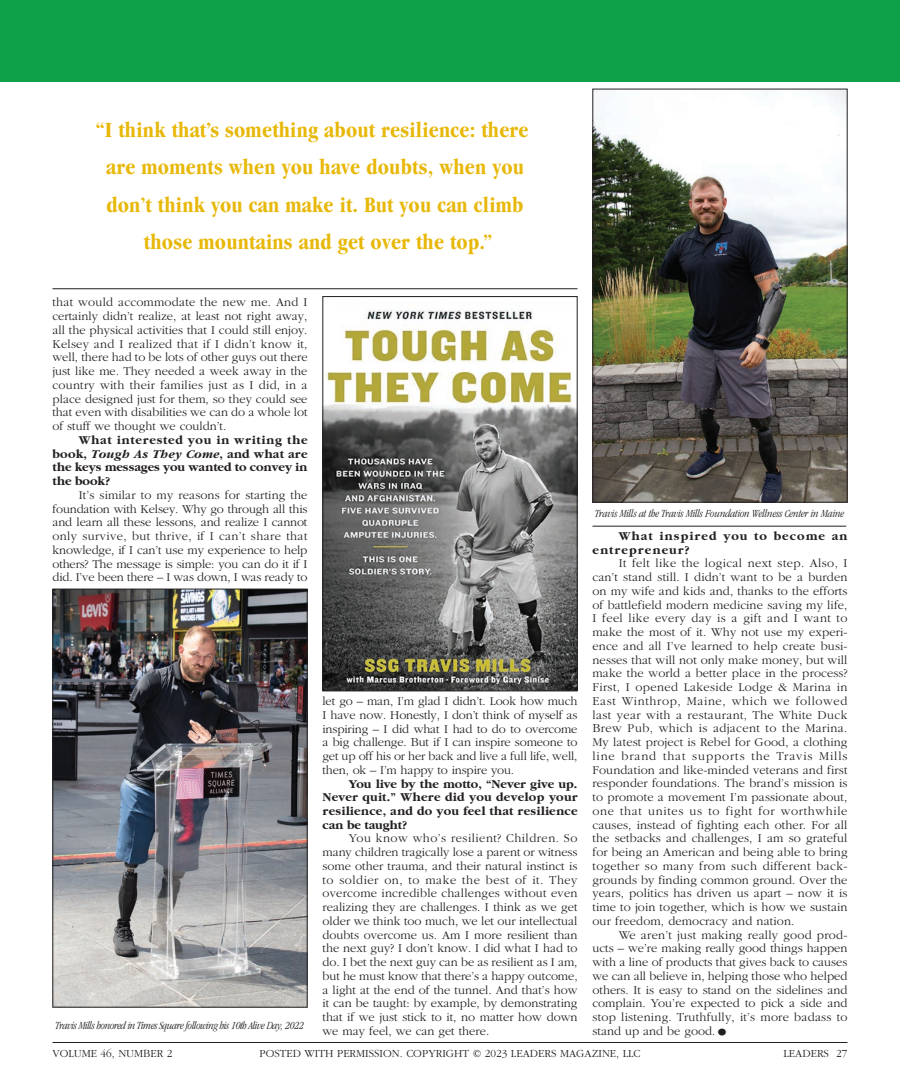
<style>
.page{position:relative;width:900px;height:1080px;background:#fff}
.page>*{position:absolute;margin:0;border:0;box-sizing:border-box;transform-origin:0 0}
.t1{font:700 condensed 22.5px/37.5px "Garamond";letter-spacing:.01em;color:#e8b809;text-align:center}
.t2{font:300 12.5px/13.8px "Garamond";color:#231f20;text-align:justify}
.t3{font:700 12.5px/13.8px "Garamond";letter-spacing:.02em;color:#231f20;text-align:justify}
.t4{font:700 12.5px/13.8px "Garamond";letter-spacing:.085em;color:#231f20}
.t5{font:300 11.25px "Garamond";color:#231f20}
.t6{font:italic 300 condensed 11.25px "Garamond";letter-spacing:-.03em;color:#231f20}
.t7{font:italic 300 condensed 11.25px "Garamond";letter-spacing:-.01em;color:#231f20}
.s1{font-style:italic}
.s2{font-size:22.5px}
</style>
<div class="page">
<div style="left:0;top:0;width:900px;height:81px;background:#0fa14a"></div>
<img style="left:324px;top:310px;width:252px;height:379px">
<div style="left:322px;top:296px;width:256px;height:395px;border:1px solid #231f20"></div>
<img style="left:54px;top:591px;width:252px;height:415px">
<div style="left:52px;top:589px;width:256px;height:419px;border:1px solid #231f20"></div>
<hr style="left:52px;top:288px;width:526px;height:1px;background:#231f20">
<img style="left:594px;top:91px;width:252px;height:409px">
<div style="left:592px;top:89px;width:256px;height:413px;border:1px solid #231f20"></div>
<hr style="left:592px;top:526px;width:254px;height:1px;background:#231f20">
<hr style="left:52px;top:1042px;width:796px;height:1px;background:#231f20">
<h1 class="t1" style="left:96px;top:111px;width:434px">“I think that’s something about resilience: there are moments when you have doubts, when you don’t think you can make it. But you can climb those mountains and get over the top.”</h1>
<p class="t2" style="left:52px;top:296px;width:257px">that would accommodate the new me. And I certainly didn’t realize, at least not right away, all the physical activities that I could still enjoy.<br>Kelsey and I realized that if I didn’t know it, well, there had to be lots of other guys out there just like me. They needed a week away in the country with their families just as I did, in a place designed just for them, so they could see that even with disabilities we can do a whole lot of stuff we thought we couldn’t.</p>
<p class="t3" style="left:52px;top:433px;width:257px;text-indent:26px">What interested you in writing the book, <span class="s1">Tough As They Come</span>, and what are the keys messages you wanted to convey in the book?</p>
<p class="t2" style="left:52px;top:488px;width:257px;text-indent:26px">It’s similar to my reasons for starting the foundation with Kelsey. Why go through all this and learn all these lessons, and realize I cannot only survive, but thrive, if I can’t share that knowledge, if I can’t use my experience to help others? The message is simple: you can do it if I did. I’ve been there – I was down, I was ready to</p>
<p class="t6" style="left:56px;top:1019px;width:250px">Travis Mills honored in Times Square following his 10th Alive Day, 2022</p>
<p class="t2" style="left:322px;top:694px;width:257px">let go – man, I’m glad I didn’t. Look how much I have now. Honestly, I don’t think of myself as inspiring – I did what I had to do to overcome a big challenge. But if I can inspire someone to get up off his or her back and live a full life, well, then, ok – I’m happy to inspire you.</p>
<p class="t3" style="left:322px;top:777px;width:257px;text-indent:26px">You live by the motto, “Never give up.<br>Never quit.” Where did you develop your resilience, and do you feel that resilience can be taught?</p>
<p class="t2" style="left:322px;top:832px;width:257px;text-indent:26px">You know who’s resilient? Children. So many children tragically lose a parent or witness some other trauma, and their natural instinct is to soldier on, to make the best of it. They overcome incredible challenges without even realizing they are challenges. I think as we get older we think too much, we let our intellectual doubts overcome us. Am I more resilient than the next guy? I don’t know. I did what I had to do. I bet the next guy can be as resilient as I am, but he must know that there’s a happy outcome, a light at the end of the tunnel. And that’s how it can be taught: by example, by demonstrating that if we just stick to it, no matter how down we may feel, we can get there.</p>
<p class="t7" style="left:595px;top:508px;width:251px">Travis Mills at the Travis Mills Foundation Wellness Center in Maine</p>
<p class="t4" style="left:593px;top:529px;width:257px;text-indent:26px">What inspired you to become an entrepreneur?</p>
<p class="t2" style="left:593px;top:557px;width:257px;text-indent:26px">It felt like the logical next step. Also, I can’t stand still. I didn’t want to be a burden on my wife and kids and, thanks to the efforts of battlefield modern medicine saving my life, I feel like every day is a gift and I want to make the most of it. Why not use my experi&shy;ence and all I’ve learned to help create busi&shy;nesses that will not only make money, but will make the world a better place in the process?<br>First, I opened Lakeside Lodge &amp; Marina in East Winthrop, Maine, which we followed last year with a restaurant, The White Duck Brew Pub, which is adjacent to the Marina.<br>My latest project is Rebel for Good, a clothing line brand that supports the Travis Mills Foundation and like-minded veterans and first responder foundations. The brand’s mission is to promote a movement I’m passionate about, one that unites us to fight for worthwhile causes, instead of fighting each other. For all the setbacks and challenges, I am so grateful for being an American and being able to bring together so many from such different back&shy;grounds by finding common ground. Over the years, politics has driven us apart – now it is time to join together, which is how we sustain our freedom, democracy and nation.</p>
<p class="t2" style="left:593px;top:928px;width:257px;text-indent:26px">We aren’t just making really good prod&shy;ucts – we’re making really good things happen with a line of products that gives back to causes we can all believe in, helping those who helped others. It is easy to stand on the sidelines and complain. You’re expected to pick a side and stop listening. Truthfully, it’s more badass to stand up and be good.<span class="s2">•</span></p>
<p class="t5" style="left:52px;top:1048px;width:121px">VOLUME 46, NUMBER 2</p>
<p class="t5" style="left:259px;top:1048px;width:383px">POSTED WITH PERMISSION. COPYRIGHT © 2023 LEADERS MAGAZINE, LLC</p>
<p class="t5" style="left:784px;top:1048px;width:65px">LEADERS 27</p>
</div>
